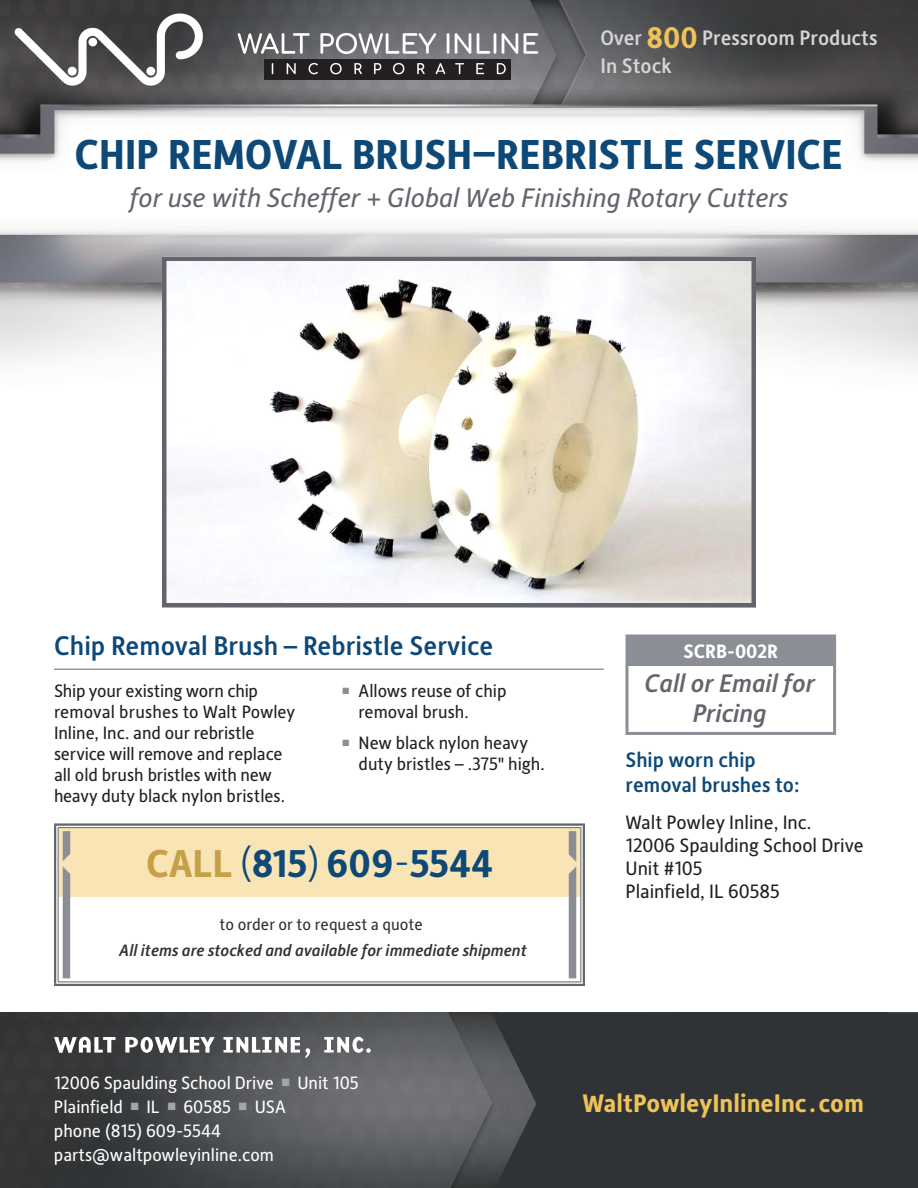
<style>
.page{position:relative;width:918px;height:1188px;background:#fff}
.page>*{position:absolute;margin:0;border:0;box-sizing:border-box;transform-origin:0 0}
.t1{font:700 42px "Alber New";letter-spacing:-.01em;color:#0d4877}
.t2{font:700 39px "Alber New";letter-spacing:-.005em;color:#0d4877}
.t3{font:italic 27px "Alber New";color:#64656c}
.t4{font:500 27px "Alber New";color:#0d4877}
.t5{font:700 25.5px "Alber New";color:#f0c356}
.t6{font:italic 500 25.5px/30.6px "Alber New";color:#64656c;text-align:center}
.t7{font:500 21px/28px "Alber New";color:#d6d5d6}
.t8{font:500 21px/25.2px "Alber New";color:#0d4877}
.t9{font:19.5px/23.1px "Alber New";color:#231f20}
.t10{font:700 19.5px "Alber New";color:#fff}
.t11{font:18px/21px "Alber New";letter-spacing:-.005em;color:#231f20}
.t12{font:18px/24px "Alber New";color:#fff}
.t13{font:italic 500 16.5px "Alber New";color:#2f3335}
.t14{font:16.5px "Alber New";color:#2f3335}
.s1{font-weight:700;font-size:30px;color:#f0c256}
.s2{color:#c6a048}
.s3{font-weight:300}
</style>
<div class="page">
<img style="left:0;top:0;width:918px;height:366px">
<hr style="left:54px;top:669px;width:550px;height:1px;background:#64656c">
<div style="left:627px;top:636px;width:208px;height:29px;background:#8b8e95"></div>
<svg style="left:626px;top:634px;width:210px;height:3px"></svg>
<hr style="left:626px;top:637px;width:3px;height:26px;background:#8b8e95">
<hr style="left:833px;top:637px;width:3px;height:26px;background:#8b8e95">
<hr style="left:626px;top:663px;width:210px;height:3px;background:#8b8e95">
<hr style="left:626px;top:666px;width:3px;height:66px;background:#8b8e95">
<hr style="left:833px;top:666px;width:3px;height:66px;background:#8b8e95">
<hr style="left:626px;top:732px;width:210px;height:3px;background:#8b8e95">
<img style="left:167px;top:261px;width:584px;height:342px">
<div style="left:162px;top:256px;width:594px;height:352px;border:4px solid #64656c"></div>
<div style="left:55px;top:824px;width:530px;height:73px;background:#f9e4b6"></div>
<hr style="left:549px;top:824px;width:36px;height:4px;background:#fff">
<svg style="left:581px;top:828px;width:2px;height:154px"></svg>
<hr style="left:549px;top:982px;width:36px;height:4px;background:#dededf">
<hr style="left:90px;top:824px;width:459px;height:4px;background:#fff">
<hr style="left:54px;top:824px;width:36px;height:4px;background:#fff">
<svg style="left:56px;top:828px;width:2px;height:154px"></svg>
<hr style="left:54px;top:982px;width:36px;height:4px;background:#dededf">
<hr style="left:90px;top:982px;width:459px;height:4px;background:#dededf">
<hr style="left:549px;top:824px;width:36px;height:2px;background:#64656c">
<hr style="left:549px;top:827px;width:32px;height:1px;background:#64656c">
<hr style="left:580px;top:828px;width:1px;height:154px;background:#64656c">
<hr style="left:583px;top:826px;width:2px;height:158px;background:#64656c">
<hr style="left:549px;top:982px;width:32px;height:1px;background:#64656c">
<hr style="left:549px;top:984px;width:36px;height:2px;background:#64656c">
<hr style="left:90px;top:824px;width:459px;height:2px;background:#64656c">
<hr style="left:90px;top:827px;width:459px;height:1px;background:#64656c">
<hr style="left:54px;top:824px;width:36px;height:2px;background:#64656c">
<hr style="left:58px;top:827px;width:32px;height:1px;background:#64656c">
<hr style="left:54px;top:826px;width:2px;height:158px;background:#64656c">
<hr style="left:58px;top:828px;width:1px;height:154px;background:#64656c">
<hr style="left:58px;top:982px;width:32px;height:1px;background:#64656c">
<hr style="left:54px;top:984px;width:36px;height:2px;background:#64656c">
<hr style="left:90px;top:982px;width:459px;height:1px;background:#64656c">
<hr style="left:90px;top:984px;width:459px;height:2px;background:#64656c">
<div style="left:63px;top:831px;width:7px;height:147px;background:#8b8e95"></div>
<div style="left:569px;top:831px;width:7px;height:147px;background:#8b8e95"></div>
<img style="left:0;top:1012px;width:491px;height:176px">
<div style="left:491px;top:1012px;width:427px;height:176px;background:#2f3335"></div>
<svg style="left:54px;top:1037px;width:317px;height:21px"></svg>
<img style="left:0;top:5px;width:561px;height:90px">
<svg style="left:62px;top:854px;width:9px;height:20px"></svg>
<svg style="left:568px;top:854px;width:9px;height:20px"></svg>
<p class="t7" style="left:601px;top:23px;width:279px">Over <span class="s1">800</span> Pressroom Products<br>In Stock</p>
<h1 class="t1" style="left:74px;top:127px;width:770px">CHIP REMOVAL BRUSH–REBRISTLE SERVICE</h1>
<h3 class="t3" style="left:130px;top:180px;width:660px">for use with Scheffer + Global Web Finishing Rotary Cutters</h3>
<h3 class="t4" style="left:54px;top:628px;width:441px">Chip Removal Brush – Rebristle Service</h3>
<p class="t11" style="left:54px;top:679px;width:243px">Ship your existing worn chip removal brushes to Walt Powley<br>Inline, Inc. and our rebristle service will remove and replace all old brush bristles with new heavy duty black nylon bristles.</p>
<p class="t11" style="left:359px;top:679px;width:149px;text-indent:-16px"><sup>■</sup> Allows reuse of chip removal brush.</p>
<p class="t11" style="left:359px;top:732px;width:188px;text-indent:-16px"><sup>■</sup> New black nylon heavy duty bristles – .375" high.</p>
<h2 class="t2" style="left:146px;top:838px;width:348px"><span class="s2">CALL</span> <span class="s3">(</span>815<span class="s3">)</span> 609<span class="s3">-</span>5544</h2>
<p class="t14" style="left:220px;top:914px;width:205px">to order or to request a quote</p>
<p class="t13" style="left:119px;top:940px;width:409px">All items are stocked and available for immediate shipment</p>
<p class="t10" style="left:683px;top:638px;width:96px">SCRB-002R</p>
<h3 class="t6" style="left:645px;top:667px;width:172px">Call or Email for<br>Pricing</h3>
<p class="t8" style="left:626px;top:746px;width:176px">Ship worn chip removal brushes to:</p>
<p class="t9" style="left:626px;top:810px;width:240px">Walt Powley Inline, Inc.<br>12006 Spaulding School Drive<br>Unit #105<br>Plainfield, IL 60585</p>
<p class="t12" style="left:54px;top:1070px;width:306px">12006 Spaulding School Drive <sup>■</sup> Unit 105<br>Plainfield <sup>■</sup> IL <sup>■</sup> 60585 <sup>■</sup> USA<br>phone (815) 609-5544 parts@waltpowleyinline.com</p>
<h3 class="t5" style="left:583px;top:1087px;width:283px">WaltPowleyInlineInc.com</h3>
</div>
